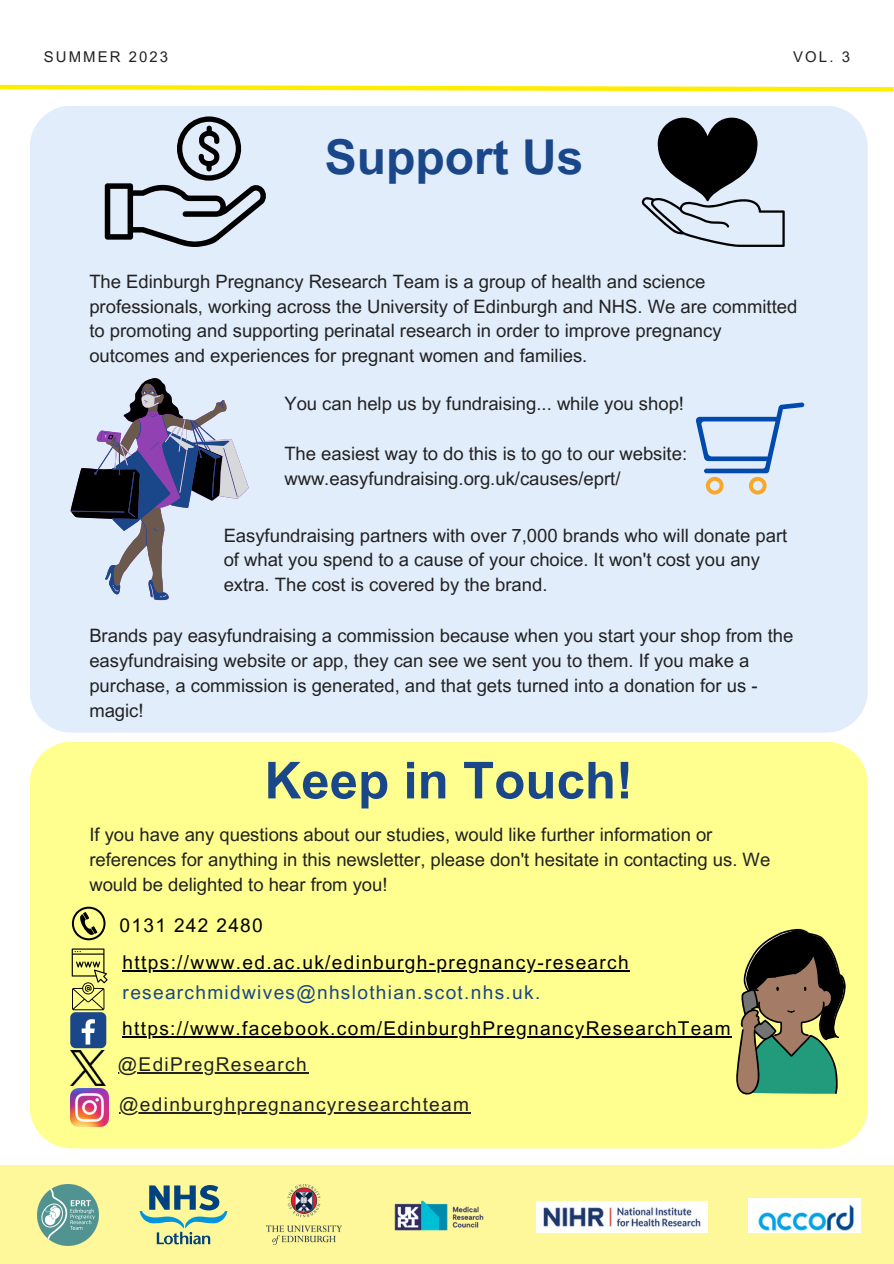
<style>
.page{position:relative;width:894px;height:1264px;background:#fff}
.page>*{position:absolute;margin:0;border:0;box-sizing:border-box;transform-origin:0 0}
.t1{font:700 51px "Arial MT Pro";color:#1a4789}
.t2{font:700 48px "Arial MT Pro";color:#1a4789}
.t3{font:19.05px "Arial MT Pro";letter-spacing:.07em;color:#000}
.t4{font:19.05px "Arial MT Pro";letter-spacing:.07em;color:#222}
.t5{font:19.05px "Arial MT Pro";letter-spacing:.07em;color:#1a4789}
.t6{font:18.45px/24.8px "Arial MT Pro";color:#222}
.t7{font:14.85px "Arial MT Pro";letter-spacing:.14em;color:#222}
</style>
<div class="page">
<div style="left:0;top:1165px;width:893px;height:98px;background:#fff89b"></div>
<div style="left:30px;top:742px;width:837px;height:406px;background:#ffff8f"></div>
<img style="left:70px;top:1088px;width:38px;height:38px">
<div style="left:70px;top:1012px;width:36px;height:36px;background:#1a4789;border-radius:5px"></div>
<svg style="left:82px;top:1019px;width:13px;height:25px"></svg>
<svg style="left:72px;top:948px;width:36px;height:62px;background:#c8c870"></svg>
<svg style="left:72px;top:906px;width:33px;height:34px"></svg>
<div style="left:30px;top:106px;width:837px;height:626px;background:#e2edfb"></div>
<svg style="left:70px;top:378px;width:179px;height:222px;background:#a3a8bd"></svg>
<svg style="left:105px;top:116px;width:162px;height:131px;background:#b6bfca"></svg>
<svg style="left:641px;top:116px;width:143px;height:131px;background:#9198a1"></svg>
<svg style="left:696px;top:402px;width:107px;height:71px;background:#b5cceb"></svg>
<div style="left:748px;top:477px;width:18px;height:17px;border:4px solid #f9a72b;border-radius:50%"></div>
<div style="left:705px;top:477px;width:18px;height:17px;border:4px solid #f9a72b;border-radius:50%"></div>
<svg style="left:735px;top:928px;width:110px;height:167px;background:#6d7b56"></svg>
<svg style="left:0;top:84px;width:893px;height:8px"></svg>
<svg style="left:139px;top:1185px;width:88px;height:59px"></svg>
<img style="left:536px;top:1201px;width:171px;height:31px">
<img style="left:394px;top:1200px;width:90px;height:31px">
<img style="left:267px;top:1184px;width:74px;height:60px">
<img style="left:37px;top:1184px;width:62px;height:62px">
<img style="left:748px;top:1198px;width:112px;height:34px">
<img style="left:70px;top:1050px;width:35px;height:35px">
<hr style="left:118px;top:1072px;width:190px;height:1px;background:#222">
<hr style="left:122px;top:1036px;width:609px;height:1px;background:#000">
<hr style="left:119px;top:1112px;width:351px;height:1px;background:#222">
<hr style="left:123px;top:970px;width:507px;height:1px;background:#000">
<p class="t7" style="left:44px;top:51px;width:126px">SUMMER 2023</p>
<p class="t7" style="left:793px;top:51px;width:58px">VOL. 3</p>
<h2 class="t2" style="left:324px;top:139px;width:260px">Support Us</h2>
<p class="t6" style="left:89px;top:271px;width:709px">The Edinburgh Pregnancy Research Team is a group of health and science professionals, working across the University of Edinburgh and NHS. We are committed to promoting and supporting perinatal research in order to improve pregnancy outcomes and experiences for pregnant women and families.</p>
<p class="t6" style="left:284px;top:394px;width:401px">You can help us by fundraising... while you shop!</p>
<p class="t6" style="left:284px;top:443px;width:404px">The easiest way to do this is to go to our website: www.easyfundraising.org.uk/causes/eprt/</p>
<p class="t6" style="left:223px;top:525px;width:565px">Easyfundraising partners with over 7,000 brands who will donate part of what you spend to a cause of your choice. It won't cost you any extra. The cost is covered by the brand.</p>
<p class="t6" style="left:89px;top:625px;width:705px">Brands pay easyfundraising a commission because when you start your shop from the easyfundraising website or app, they can see we sent you to them. If you make a purchase, a commission is generated, and that gets turned into a donation for us - magic!</p>
<h1 class="t1" style="left:264px;top:761px;width:370px">Keep in Touch!</h1>
<p class="t6" style="left:89px;top:824px;width:682px">If you have any questions about our studies, would like further information or references for anything in this newsletter, please don't hesitate in contacting us. We would be delighted to hear from you!</p>
<p class="t3" style="left:120px;top:918px;width:145px">0131 242 2480</p>
<p class="t3" style="left:123px;top:955px;width:507px">https://www.ed.ac.uk/edinburgh-pregnancy-research</p>
<p class="t5" style="left:123px;top:985px;width:419px">researchmidwives@nhslothian.scot.nhs.uk.</p>
<p class="t3" style="left:122px;top:1021px;width:609px">https://www.facebook.com/EdinburghPregnancyResearchTeam</p>
<p class="t4" style="left:118px;top:1057px;width:190px">@EdiPregResearch</p>
<p class="t4" style="left:119px;top:1097px;width:351px">@edinburghpregnancyresearchteam</p>
</div>
